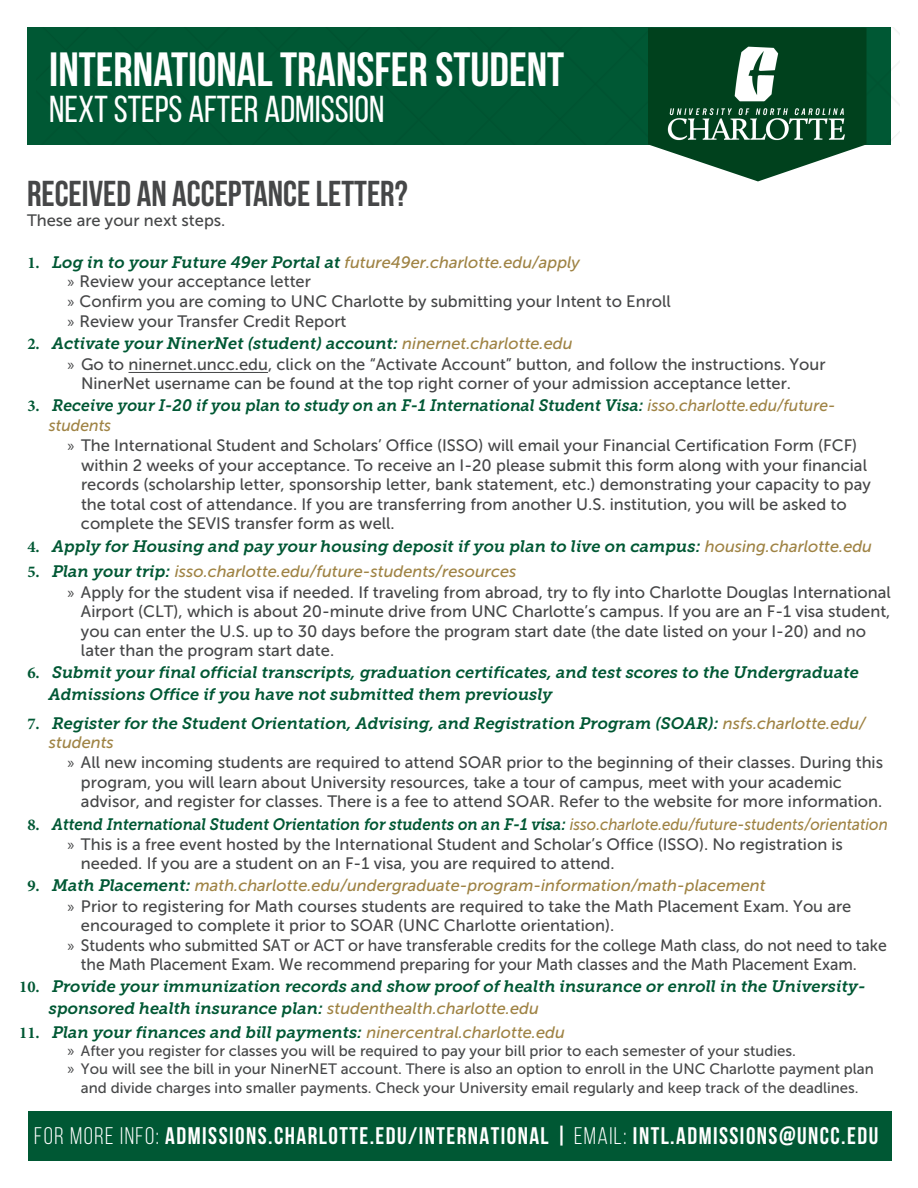
<style>
.page{position:relative;width:918px;height:1188px;background:#fff}
.page>*{position:absolute;margin:0;border:0;box-sizing:border-box;transform-origin:0 0}
.t1{font:700 48px "Bebas Neue";color:#fff}
.t2{font:37.5px "Bebas Neue";color:#fff}
.t3{font:700 36px "Bebas Neue";color:#464748}
.t4{font:700 24px "Bebas Neue";letter-spacing:.06em;color:#fff}
.t5{font:16.5px/19.8px "Museo Sans 500";color:#464748}
.t6{font:italic 16.5px/22.5px "Museo Slab 700";color:#005834}
.t7{font:16.5px "Museo Sans 500";color:#464748;scale:.96 1}
.t8{font:italic 16.5px "Museo Sans 500";color:#9f8344}
.t9{font:italic 16.5px "Museo Slab 700";color:#005834;scale:.92 1}
.t10{font:italic 16.5px "Museo Slab 700";color:#005834;scale:.96 1}
.t11{font:italic 16.5px "Museo Sans 500";color:#9f8344;scale:.96 1}
.t12{font:15px "Museo Sans 500";color:#464748}
.s1{font-family:"Minion Pro";font-weight:700;color:#005834}
.s2{font-family:"Museo Slab 700";font-style:italic;color:#005834}
.s3{font-style:italic;color:#9f8344}
.s4{font-family:"Myriad Pro"}
.s5{font-family:"Minion Pro";font-weight:700;font-style:normal}
.s6{font-family:"Museo Sans 500";color:#9f8344}
.s7{font-family:"Minion Pro";font-weight:700;font-style:normal;color:#005834}
.s8{font-family:"Museo Slab 700";color:#005834}
.s9{font-family:"Myriad Pro";font-size:16.5px}
.s10{font-weight:400}
.s11{font-style:inherit}
</style>
<div class="page">
<div style="left:27px;top:27px;width:864px;height:117px;background:#005834"></div>
<svg style="left:648px;top:28px;width:218px;height:153px"></svg>
<div style="left:28px;top:1112px;width:864px;height:49px;background:#005834"></div>
<img style="left:658px;top:28px;width:199px;height:132px">
<hr style="left:129px;top:372px;width:139px;height:1px;background:#464748">
<p class="t1" style="left:49px;top:43px;width:517px">INTERNATIONAL TRANSFER STUDENT</p>
<p class="t2" style="left:49px;top:88px;width:337px">NEXT STEPS AFTER ADMISSION</p>
<p class="t3" style="left:27px;top:174px;width:382px">RECEIVED AN ACCEPTANCE LETTER?</p>
<p class="t5" style="left:27px;top:210px;width:200px">These are your next steps.</p>
<p class="t5" style="left:68px;top:252px;width:605px;text-indent:-40px"><span class="s1">1.</span> <span class="s2">Log in to your Future 49er Portal at</span> <span class="s3">future49er.charlotte.edu/apply<br></span><span class="s4">»</span> Review your acceptance letter<br><span class="s4">»</span> Confirm you are coming to UNC Charlotte by submitting your Intent to Enroll <span class="s4">»</span> Review your Transfer Credit Report</p>
<p class="t6" style="left:27px;top:333px;width:547px"><span class="s5">2.</span> Activate your NinerNet (student) account: <span class="s6">ninernet.charlotte.edu</span></p>
<p class="t5" style="left:68px;top:354px;width:760px"><span class="s4">»</span> Go to ninernet.uncc.edu, click on the “Activate Account” button, and follow the instructions. Your</p>
<p class="t5" style="left:81px;top:373px;width:712px">NinerNet username can be found at the top right corner of your admission acceptance letter.</p>
<p class="t10" style="left:27px;top:396px;width:843px"><span class="s5">3.</span> Receive your I-20 if you plan to study on an F-1 International Student Visa: <span class="s6">isso.charlotte.edu/future-</span></p>
<p class="t11" style="left:49px;top:416px;width:67px">students</p>
<p class="t5" style="left:68px;top:435px;width:791px"><span class="s4">»</span> The International Student and Scholars’ Office (ISSO) will email your Financial Certification Form (FCF)</p>
<p class="t5" style="left:81px;top:455px;width:788px">within 2 weeks of your acceptance. To receive an I-20 please submit this form along with your financial</p>
<p class="t5" style="left:81px;top:475px;width:791px">records (scholarship letter, sponsorship letter, bank statement, etc.) demonstrating your capacity to pay</p>
<p class="t5" style="left:81px;top:494px;width:767px">the total cost of attendance. If you are transferring from another U.S. institution, you will be asked to</p>
<p class="t5" style="left:81px;top:514px;width:315px">complete the SEVIS transfer form as well.</p>
<p class="t6" style="left:27px;top:535px;width:846px"><span class="s5">4.</span> Apply for Housing and pay your housing deposit if you plan to live on campus: <span class="s6">housing.charlotte.edu</span></p>
<p class="t8" style="left:27px;top:563px;width:491px"><span class="s7">5.</span> <span class="s8">Plan your trip:</span> isso.charlotte.edu/future-students/resources</p>
<p class="t5" style="left:67px;top:582px;width:825px"><span class="s4">»</span> Apply for the student visa if needed. If traveling from abroad, try to fly into Charlotte Douglas International</p>
<p class="t5" style="left:81px;top:602px;width:811px">Airport (CLT), which is about 20-minute drive from UNC Charlotte’s campus. If you are an F-1 visa student,</p>
<p class="t5" style="left:81px;top:621px;width:787px">you can enter the U.S. up to 30 days before the program start date (the date listed on your I-20) and no</p>
<p class="t5" style="left:81px;top:641px;width:255px">later than the program start date.</p>
<p class="t6" style="left:49px;top:661px;width:812px;text-indent:-22px"><span class="s5">6.</span> Submit your final official transcripts, graduation certificates, and test scores to the Undergraduate<br>Admissions Office if you have not submitted them previously</p>
<p class="t6" style="left:27px;top:712px;width:840px"><span class="s5">7.</span> Register for the Student Orientation, Advising, and Registration Program (SOAR): <span class="s6">nsfs.charlotte.edu/</span></p>
<p class="t8" style="left:49px;top:733px;width:67px">students</p>
<p class="t5" style="left:67px;top:753px;width:817px"><span class="s4">»</span> All new incoming students are required to attend SOAR prior to the beginning of their classes. During this</p>
<p class="t5" style="left:81px;top:772px;width:762px">program, you will learn about University resources, take a tour of campus, meet with your academic</p>
<p class="t5" style="left:81px;top:792px;width:803px">advisor, and register for classes. There is a fee to attend SOAR. Refer to the website for more information.</p>
<p class="t9" style="left:27px;top:815px;width:937px"><span class="s5">8.</span> Attend International Student Orientation for students on an F-1 visa: <span class="s6">isso.charlote.edu/future-students/orientation</span></p>
<p class="t5" style="left:67px;top:834px;width:777px"><span class="s4">»</span> This is a free event hosted by the International Student and Scholar’s Office (ISSO). No registration is</p>
<p class="t5" style="left:81px;top:853px;width:535px">needed. If you are a student on an F-1 visa, you are required to attend.</p>
<p class="t8" style="left:27px;top:877px;width:740px"><span class="s7">9.</span> <span class="s8">Math Placement:</span> math.charlotte.edu/undergraduate-program-information/math-placement</p>
<p class="t5" style="left:67px;top:896px;width:785px"><span class="s4">»</span> Prior to registering for Math courses students are required to take the Math Placement Exam. You are</p>
<p class="t5" style="left:81px;top:915px;width:535px">encouraged to complete it prior to SOAR (UNC Charlotte orientation).</p>
<p class="t7" style="left:67px;top:936px;width:855px"><span class="s4">»</span> Students who submitted SAT or ACT or have transferable credits for the college Math class, do not need to take</p>
<p class="t7" style="left:81px;top:955px;width:810px">the Math Placement Exam. We recommend preparing for your Math classes and the Math Placement Exam.</p>
<p class="t6" style="left:49px;top:975px;width:818px;text-indent:-30px"><span class="s5">10.</span> Provide your immunization records and show proof of health insurance or enroll in the University&shy;sponsored health insurance plan: <span class="s6">studenthealth.charlotte.edu</span></p>
<p class="t6" style="left:19px;top:1021px;width:547px"><span class="s5">11.</span> Plan your finances and bill payments: <span class="s6">ninercentral.charlotte.edu</span></p>
<p class="t12" style="left:67px;top:1043px;width:730px"><span class="s9">»</span> After you register for classes you will be required to pay your bill prior to each semester of your studies.</p>
<p class="t12" style="left:67px;top:1061px;width:808px"><span class="s9">»</span> You will see the bill in your NinerNET account. There is also an option to enroll in the UNC Charlotte payment plan</p>
<p class="t12" style="left:81px;top:1080px;width:779px">and divide charges into smaller payments. Check your University email regularly and keep track of the deadlines.</p>
<h3 class="t4" style="left:34px;top:1123px;width:845px"><span class="s10">FOR MORE INFO:</span> ADMISSIONS.<span class="s11">CHARLOTTE</span>.EDU/INTERNATIONAL | <span class="s10">EMAIL:</span> INTL.ADMISSIONS@UNCC.EDU</h3>
</div>
